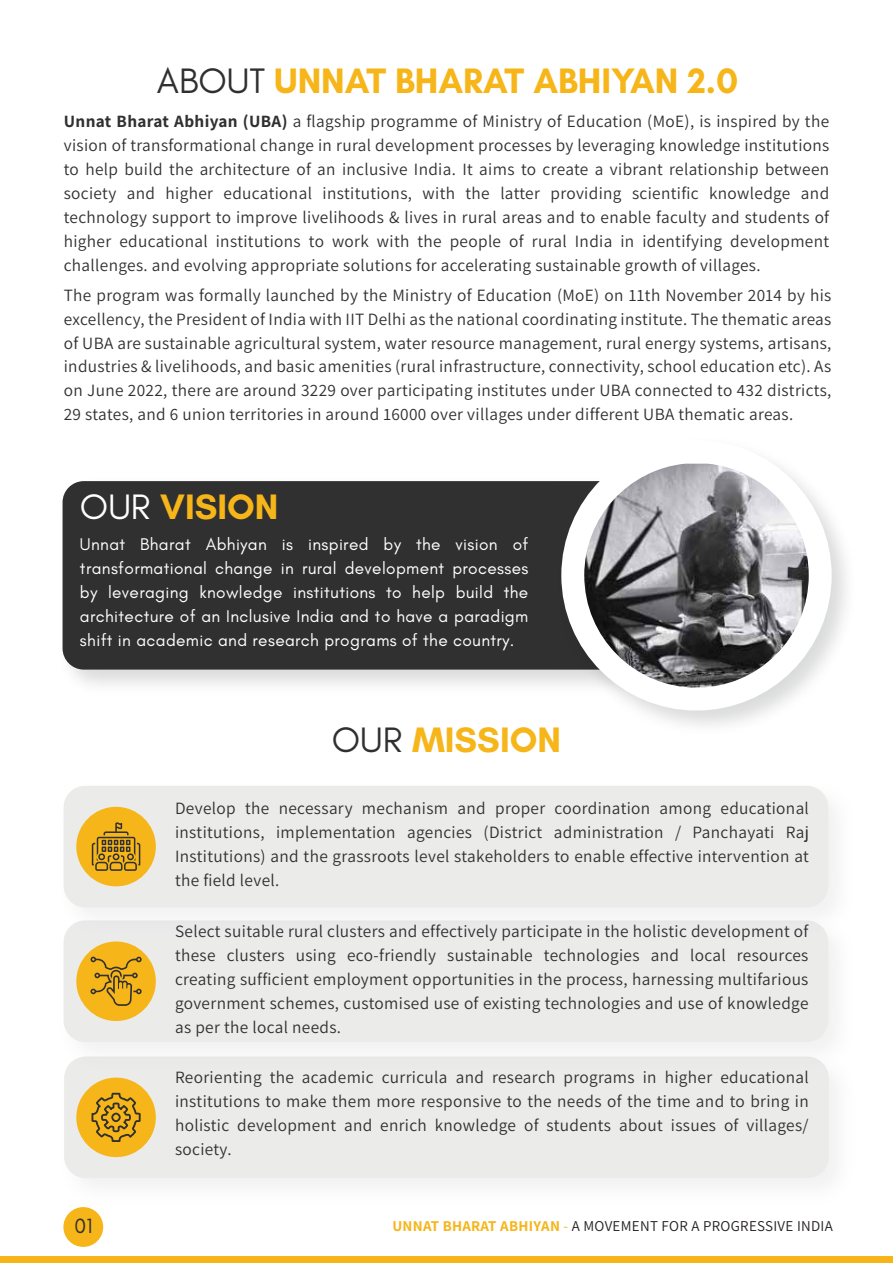
<style>
.page{position:relative;width:893px;height:1263px;background:#fff}
.page>*{position:absolute;margin:0;border:0;box-sizing:border-box;transform-origin:0 0}
.t1{font:700 36px "Glacial Indifference";color:#f6b519}
.t2{font:21px "Glacial Indifference";color:#303030}
.t3{font:17.25px/24px "Assistant";letter-spacing:.02em;color:#303030;text-align:justify}
.t4{font:17.25px/24px "Glacial Indifference";letter-spacing:.02em;color:#fff;text-align:justify}
.t5{font:15px "Assistant";letter-spacing:.02em;color:#231f20}
.s1{font-weight:400;color:#303030}
.s2{font-weight:700}
.s3{font-weight:400;color:#fff}
.s4{font-weight:700;color:#f6b519}
.s5{color:#f6b519}
</style>
<div class="page">
<div style="left:64px;top:786px;width:764px;height:121px;background:#ebebea;border-radius:22px"></div>
<div style="left:63px;top:908px;width:778px;height:136px;background:#f4f5f5"></div>
<div style="left:64px;top:920px;width:764px;height:122px;background:#ebebea;border-radius:22px"></div>
<div style="left:64px;top:1056px;width:765px;height:122px;background:#ebebea;border-radius:22px"></div>
<img style="left:62px;top:481px;width:487px;height:204px">
<div style="left:63px;top:481px;width:588px;height:189px;background:#303030;border-radius:21px"></div>
<div style="left:76px;top:1077px;width:80px;height:80px;background:#f6b519;border-radius:50%"></div>
<svg style="left:92px;top:1093px;width:49px;height:49px"></svg>
<div style="left:76px;top:941px;width:80px;height:80px;background:#f6b519;border-radius:50%"></div>
<svg style="left:91px;top:957px;width:51px;height:49px"></svg>
<img style="left:549px;top:463px;width:297px;height:263px">
<div style="left:561px;top:440px;width:271px;height:270px;background:#fff;border-radius:50%"></div>
<img style="left:584px;top:464px;width:225px;height:224px">
<div style="left:63px;top:1207px;width:40px;height:40px;background:#f6b519;border-radius:50%"></div>
<div style="left:0;top:1256px;width:893px;height:7px;background:#f6b519"></div>
<div style="left:76px;top:807px;width:80px;height:79px;background:#f6b519;border-radius:50%"></div>
<svg style="left:92px;top:822px;width:48px;height:49px"></svg>
<h1 class="t1" style="left:157px;top:58px;width:583px"><span class="s1">ABOUT</span> UNNAT BHARAT ABHIYAN 2.0</h1>
<p class="t3" style="left:64px;top:109px;width:767px"><span class="s2">Unnat Bharat Abhiyan (UBA)</span> a flagship programme of Ministry of Education (MoE), is inspired by the vision of transformational change in rural development processes by leveraging knowledge institutions to help build the architecture of an inclusive India. It aims to create a vibrant relationship between society and higher educational institutions, with the latter providing scientific knowledge and technology support to improve livelihoods &amp; lives in rural areas and to enable faculty and students of higher educational institutions to work with the people of rural India in identifying development challenges. and evolving appropriate solutions for accelerating sustainable growth of villages.</p>
<p class="t3" style="left:64px;top:282px;width:769px">The program was formally launched by the Ministry of Education (MoE) on 11th November 2014 by his excellency, the President of India with IIT Delhi as the national coordinating institute. The thematic areas of UBA are sustainable agricultural system, water resource management, rural energy systems, artisans, industries &amp; livelihoods, and basic amenities (rural infrastructure, connectivity, school education etc). As on June 2022, there are around 3229 over participating institutes under UBA connected to 432 districts, 29 states, and 6 union territories in around 16000 over villages under different UBA thematic areas.</p>
<h1 class="t1" style="left:80px;top:484px;width:200px"><span class="s3">OUR</span> VISION</h1>
<p class="t4" style="left:80px;top:532px;width:450px">Unnat Bharat Abhiyan is inspired by the vision of transformational change in rural development processes by leveraging knowledge institutions to help build the architecture of an Inclusive India and to have a paradigm shift in academic and research programs of the country.</p>
<h1 class="t1" style="left:332px;top:717px;width:231px"><span class="s1">OUR</span> MISSION</h1>
<p class="t3" style="left:175px;top:795px;width:635px">Develop the necessary mechanism and proper coordination among educational institutions, implementation agencies (District administration / Panchayati Raj Institutions) and the grassroots level stakeholders to enable effective intervention at the field level.</p>
<p class="t3" style="left:175px;top:918px;width:635px">Select suitable rural clusters and effectively participate in the holistic development of these clusters using eco-friendly sustainable technologies and local resources creating sufficient employment opportunities in the process, harnessing multifarious government schemes, customised use of existing technologies and use of knowledge as per the local needs.</p>
<p class="t3" style="left:175px;top:1064px;width:635px">Reorienting the academic curricula and research programs in higher educational institutions to make them more responsive to the needs of the time and to bring in holistic development and enrich knowledge of students about issues of villages/ society.</p>
<p class="t2" style="left:75px;top:1214px;width:19px">01</p>
<p class="t5" style="left:392px;top:1216px;width:442px"><span class="s4">UNNAT BHARAT ABHIYAN</span> <span class="s5">-</span> A MOVEMENT FOR A PROGRESSIVE INDIA</p>
</div>
